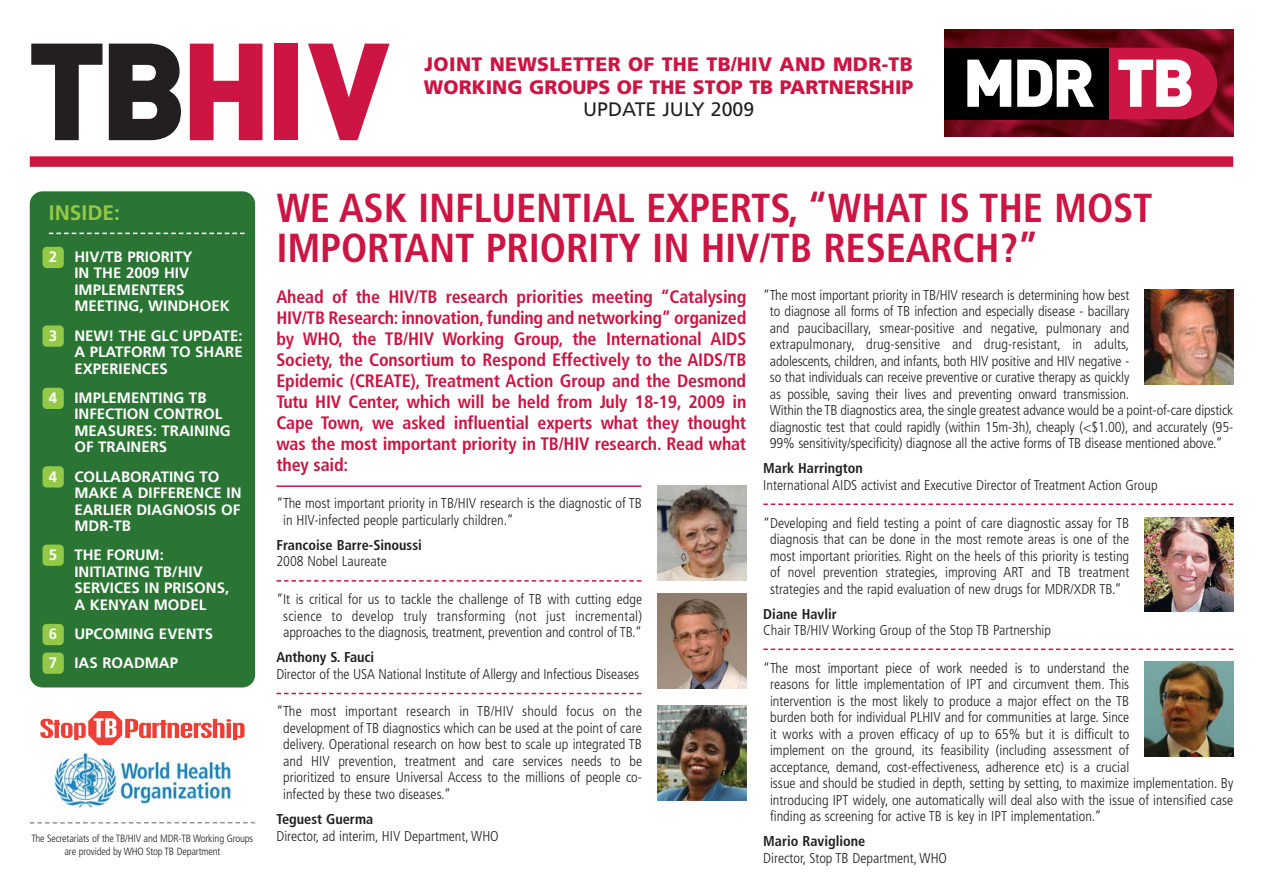
<style>
.page{position:relative;width:1263px;height:893px;background:#fff}
.page>*{position:absolute;margin:0;border:0;box-sizing:border-box;transform-origin:0 0}
.t1{font:900 135.6px "DIN";letter-spacing:-.055em;color:#cc1543}
.t2{font:900 66.3px "DIN";color:#fff}
.t3{font:700 condensed 40.5px/40.5px "Frutiger";letter-spacing:-.005em;color:#cc1543}
.t4{font:700 21px "Frutiger";color:#94c947}
.t5{font:900 19.5px/22.5px "Frutiger";color:#cc1543}
.t6{font:19.5px "Frutiger";color:#231f20}
.t7{font:700 condensed 18px/21px "Frutiger";letter-spacing:-.01em;color:#cc1543;text-align:justify}
.t8{font:700 15px/16.5px "Frutiger";color:#fff}
.t9{font:300 condensed 14.25px/16.5px "Frutiger";color:#231f20}
.t10{font:700 condensed 14.25px "Frutiger";color:#231f20}
.t11{font:300 condensed 10.5px/12.6px "Frutiger";letter-spacing:-.015em;color:#231f20;text-align:center}
.s1{color:#231f20}
</style>
<div class="page">
<div style="left:30px;top:191px;width:225px;height:496px;background:#2b7534;border-radius:13px"></div>
<div style="left:30px;top:156px;width:1203px;height:11px;background:#cc1543"></div>
<div style="left:43px;top:247px;width:21px;height:21px;background:#94c947;border-radius:4px"></div>
<div style="left:43px;top:325px;width:21px;height:22px;background:#94c947;border-radius:4px"></div>
<div style="left:43px;top:545px;width:21px;height:21px;background:#94c947;border-radius:4px"></div>
<div style="left:43px;top:624px;width:21px;height:21px;background:#94c947;border-radius:4px"></div>
<div style="left:43px;top:653px;width:21px;height:21px;background:#94c947;border-radius:4px"></div>
<div style="left:43px;top:388px;width:21px;height:21px;background:#94c947;border-radius:4px"></div>
<div style="left:43px;top:466px;width:21px;height:21px;background:#94c947;border-radius:4px"></div>
<svg style="left:49px;top:233px;width:195px;height:1px"></svg>
<img style="left:944px;top:30px;width:289px;height:106px">
<div style="left:952px;top:48px;width:265px;height:71px;background:#cc1543;border-radius:36px"></div>
<div style="left:944px;top:48px;width:164px;height:71px;background:#000"></div>
<svg style="left:30px;top:822px;width:225px;height:2px"></svg>
<img style="left:54px;top:753px;width:177px;height:55px">
<svg style="left:40px;top:711px;width:205px;height:34px"></svg>
<img style="left:657px;top:486px;width:89px;height:94px">
<img style="left:657px;top:594px;width:89px;height:94px">
<img style="left:657px;top:705px;width:89px;height:95px">
<svg style="left:276px;top:580px;width:365px;height:2px"></svg>
<hr style="left:276px;top:485px;width:365px;height:2px;background:#cc1543">
<svg style="left:763px;top:503px;width:470px;height:2px"></svg>
<svg style="left:763px;top:648px;width:470px;height:2px"></svg>
<svg style="left:276px;top:693px;width:365px;height:1px"></svg>
<img style="left:1144px;top:290px;width:89px;height:94px">
<img style="left:1144px;top:517px;width:89px;height:95px">
<img style="left:1144px;top:661px;width:89px;height:95px">
<h1 class="t1" style="left:27px;top:44px;width:364px"><span class="s1">TB</span>HIV</h1>
<h3 class="t5" style="left:424px;top:55px;width:491px">JOINT NEWSLETTER OF THE TB/HIV AND MDR-TB<br>WORKING GROUPS OF THE STOP TB PARTNERSHIP</h3>
<h3 class="t6" style="left:583px;top:102px;width:173px">UPDATE JULY 2009</h3>
<h2 class="t2" style="left:962px;top:60px;width:234px">MDR TB</h2>
<h3 class="t4" style="left:49px;top:204px;width:73px">INSIDE:</h3>
<p class="t8" style="left:74px;top:250px;width:157px;text-indent:-26px">2 HIV/TB PRIORITY<br>IN THE 2009 HIV<br>IMPLEMENTERS<br>MEETING, WINDHOEK</p>
<p class="t8" style="left:74px;top:328px;width:170px;text-align:justify;text-indent:-26px">3 NEW! THE GLC UPDATE:<br>A PLATFORM TO SHARE EXPERIENCES</p>
<p class="t8" style="left:74px;top:391px;width:158px;text-indent:-26px">4 IMPLEMENTING TB<br>INFECTION CONTROL<br>MEASURES: TRAINING<br>OF TRAINERS</p>
<p class="t8" style="left:74px;top:469px;width:169px;text-indent:-26px">4 COLLABORATING TO<br>MAKE A DIFFERENCE IN<br>EARLIER DIAGNOSIS OF<br>MDR-TB</p>
<p class="t8" style="left:74px;top:548px;width:156px;text-indent:-26px">5 THE FORUM:<br>INITIATING TB/HIV<br>SERVICES IN PRISONS,<br>A KENYAN MODEL</p>
<p class="t8" style="left:49px;top:620px;width:166px;line-height:29.2px">6 UPCOMING EVENTS<br>7 IAS ROADMAP</p>
<p class="t11" style="left:32px;top:833px;width:223px">The Secretariats of the TB/HIV and MDR-TB Working Groups are provided by WHO Stop TB Department</p>
<h3 class="t3" style="left:276px;top:191px;width:878px">WE ASK INFLUENTIAL EXPERTS, “WHAT IS THE MOST<br>IMPORTANT PRIORITY IN HIV/TB RESEARCH?”</h3>
<p class="t7" style="left:276px;top:287px;width:471px">Ahead of the HIV/TB research priorities meeting “Catalysing HIV/TB Research: innovation, funding and networking” organized by WHO, the TB/HIV Working Group, the International AIDS Society, the Consortium to Respond Effectively to the AIDS/TB Epidemic (CREATE), Treatment Action Group and the Desmond Tutu HIV Center, which will be held from July 18-19, 2009 in Cape Town, we asked influential experts what they thought was the most important priority in TB/HIV research. Read what they said:</p>
<p class="t9" style="left:283px;top:496px;width:360px;text-indent:-7px">“The most important priority in TB/HIV research is the diagnostic of TB in HIV-infected people particularly children.”</p>
<p class="t10" style="left:276px;top:539px;width:147px">Francoise Barre-Sinoussi</p>
<p class="t9" style="left:276px;top:554px;width:112px">2008 Nobel Laureate</p>
<p class="t9" style="left:276px;top:592px;width:367px;text-align:center">“It is critical for us to tackle the challenge of TB with cutting edge science to develop truly transforming (not just incremental) approaches to the diagnosis, treatment, prevention and control of TB.”</p>
<p class="t10" style="left:276px;top:651px;width:99px">Anthony S. Fauci</p>
<p class="t9" style="left:276px;top:667px;width:364px">Director of the USA National Institute of Allergy and Infectious Diseases</p>
<p class="t9" style="left:283px;top:704px;width:360px;text-align:justify;text-indent:-7px">“The most important research in TB/HIV should focus on the development of TB diagnostics which can be used at the point of care delivery. Operational research on how best to scale up integrated TB and HIV prevention, treatment and care services needs to be prioritized to ensure Universal Access to the millions of people co&shy;infected by these two diseases.”</p>
<p class="t10" style="left:276px;top:813px;width:98px">Teguest Guerma</p>
<p class="t9" style="left:276px;top:828px;width:224px">Director, ad interim, HIV Department, WHO</p>
<p class="t9" style="left:770px;top:288px;width:465px;text-indent:-7px">“The most important priority in TB/HIV research is determining how best<br>to diagnose all forms of TB infection and especially disease - bacillary<br>and paucibacillary, smear-positive and negative, pulmonary and<br>extrapulmonary, drug-sensitive and drug-resistant, in adults,<br>adolescents, children, and infants, both HIV positive and HIV negative -<br>so that individuals can receive preventive or curative therapy as quickly<br>as possible, saving their lives and preventing onward transmission.<br>Within the TB diagnostics area, the single greatest advance would be a point-of-care dipstick diagnostic test that could rapidly (within 15m-3h), cheaply (&lt;$1.00), and accurately (95- 99% sensitivity/specificity) diagnose all the active forms of TB disease mentioned above.”</p>
<p class="t10" style="left:763px;top:463px;width:101px">Mark Harrington</p>
<p class="t9" style="left:763px;top:478px;width:396px">International AIDS activist and Executive Director of Treatment Action Group</p>
<p class="t9" style="left:763px;top:516px;width:367px;text-align:center">“Developing and field testing a point of care diagnostic assay for TB diagnosis that can be done in the most remote areas is one of the most important priorities. Right on the heels of this priority is testing of novel prevention strategies, improving ART and TB treatment strategies and the rapid evaluation of new drugs for MDR/XDR TB.”</p>
<p class="t10" style="left:763px;top:608px;width:75px">Diane Havlir</p>
<p class="t9" style="left:763px;top:623px;width:289px">Chair TB/HIV Working Group of the Stop TB Partnership</p>
<p class="t9" style="left:770px;top:661px;width:465px;text-indent:-7px">“The most important piece of work needed is to understand the<br>reasons for little implementation of IPT and circumvent them. This<br>intervention is the most likely to produce a major effect on the TB<br>burden both for individual PLHIV and for communities at large. Since<br>it works with a proven efficacy of up to 65% but it is difficult to<br>implement on the ground, its feasibility (including assessment of<br>acceptance, demand, cost-effectiveness, adherence etc) is a crucial<br>issue and should be studied in depth, setting by setting, to maximize implementation. By introducing IPT widely, one automatically will deal also with the issue of intensified case finding as screening for active TB is key in IPT implementation.”</p>
<p class="t10" style="left:763px;top:836px;width:104px">Mario Raviglione</p>
<p class="t9" style="left:763px;top:851px;width:185px">Director, Stop TB Department, WHO</p>
</div>
